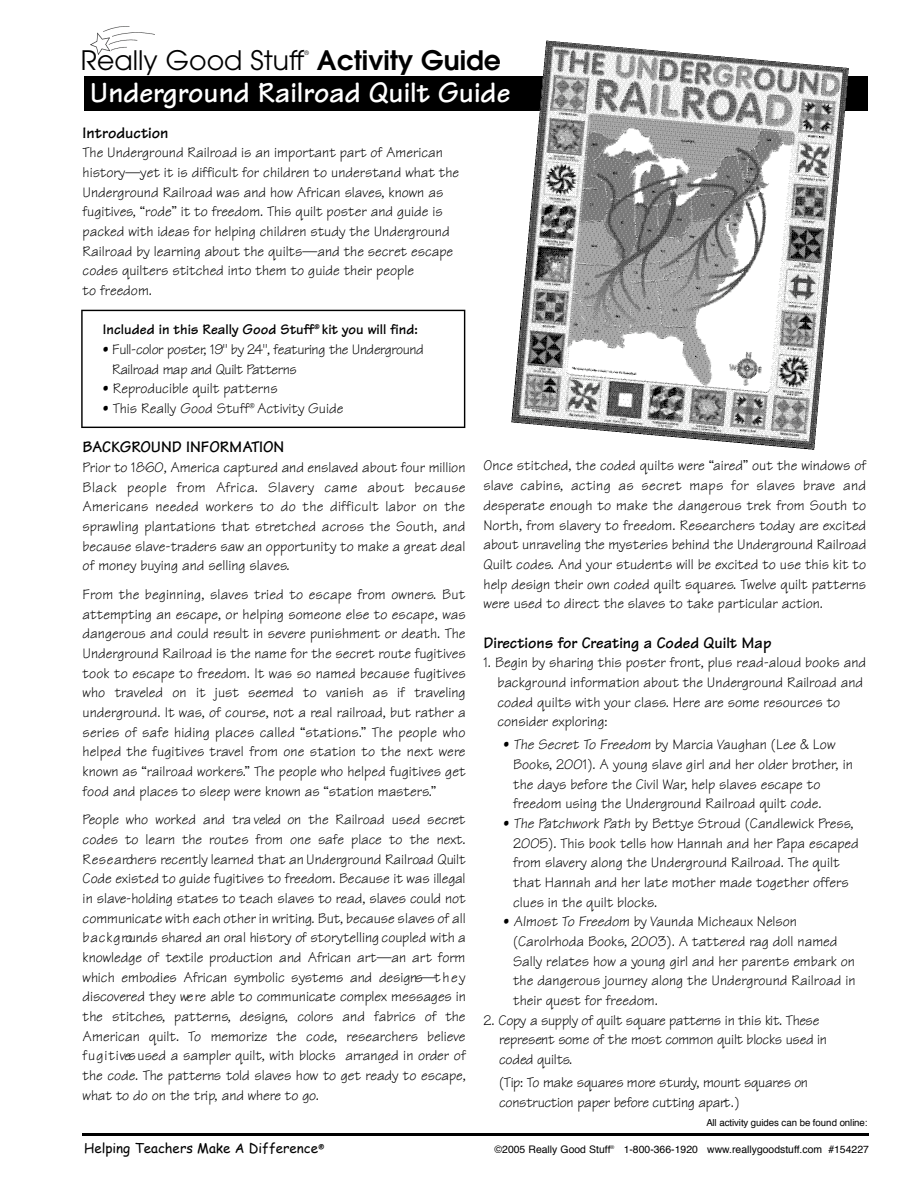
<style>
.page{position:relative;width:921px;height:1188px;background:#fff}
.page>*{position:absolute;margin:0;border:0;box-sizing:border-box;transform-origin:0 0}
.t1{font:700 29.7px "Tekton";color:#fff}
.t2{font:26.7px "Avant Garde";color:#000}
.t3{font:600 26.7px "Avant Garde";color:#000}
.t4{font:700 16.35px "Tekton";color:#000}
.t5{font:14.85px/19.6px "Tekton";color:#000}
.t6{font:14.85px/19.8px "Tekton";letter-spacing:-.025em;color:#000}
.t7{font:14.85px/19.6px "Tekton";letter-spacing:-.03em;color:#000}
.t8{font:700 14.85px "Tekton";color:#000}
.t9{font:13.35px "Comic Sans MS";color:#000}
.t10{font:10.35px "Helvetica";color:#000}
.t11{font:9.6px "Helvetica";color:#000}
.t12{font:6px "Avant Garde";color:#000}
.s1{font-style:italic}
</style>
<div class="page">
<div style="left:84px;top:76px;width:783px;height:34px;background:#000"></div>
<img style="left:90px;top:26px;width:64px;height:28px">
<hr style="left:83px;top:1133px;width:785px;height:3px;background:#000">
<svg style="left:81px;top:310px;width:384px;height:118px"></svg>
<svg style="left:511px;top:41px;width:337px;height:409px"></svg>
<h2 class="t2" style="left:81px;top:44px;width:225px">Really Good Stuff</h2>
<p class="t12" style="left:304px;top:49px;width:6px">®</p>
<h2 class="t3" style="left:317px;top:43px;width:185px">Activity Guide</h2>
<h1 class="t1" style="left:90px;top:73px;width:422px">Underground Railroad Quilt Guide</h1>
<p class="t4" style="left:83px;top:122px;width:87px">Introduction</p>
<p class="t5" style="left:83px;top:143px;width:378px">The Underground Railroad is an important part of American history—yet it is difficult for children to understand what the Underground Railroad was and how African slaves, known as fugitives, “rode” it to freedom. This quilt poster and guide is packed with ideas for helping children study the Underground Railroad by learning about the quilts—and the secret escape codes quilters stitched into them to guide their people<br>to freedom.</p>
<p class="t8" style="left:103px;top:320px;width:316px">Included in this Really Good Stuff<sup>®</sup> kit you will find:</p>
<p class="t7" style="left:112px;top:339px;width:313px;text-indent:-9px">• Full-color poster, 19" by 24", featuring the Underg ro u n d<br>R a ilroad map and Quilt Pa t t e rn s</p>
<p class="t5" style="left:103px;top:379px;width:176px">• Reproducible quilt patterns</p>
<p class="t5" style="left:103px;top:399px;width:242px">• This Really Good Stuff<sup>®</sup> Activity Guide</p>
<p class="t4" style="left:83px;top:437px;width:203px">BACKGROUND INFORMATION</p>
<p class="t5" style="left:83px;top:457px;width:384px;text-align:justify">Prior to 1860, America captured and enslaved about four million Black people from Africa. Slavery came about because Americans needed workers to do the difficult labor on the sprawling plantations that stretched across the South, and because slave-traders saw an opportunity to make a great deal of money buying and selling slaves.</p>
<p class="t5" style="left:83px;top:585px;width:384px;text-align:justify">From the beginning, slaves tried to escape from owners. But attempting an escape, or helping someone else to escape, was dangerous and could result in severe punishment or death. The Underground Railroad is the name for the secret route fugitives took to escape to freedom. It was so named because fugitives who tra veled on it just seemed to vanish as if tra ve lin g underground. It was, of course, not a real railroad, but rather a series of safe hiding places called “stations.” The people who helped the fugitives travel from one station to the next were known as “railroad workers.” The people who helped fugitives get food and places to sleep were known as “station masters.”</p>
<p class="t5" style="left:83px;top:810px;width:384px;text-align:justify">People who worked and tra veled on the Railroad used secre t codes to learn the routes from one safe place to the next.<br>R e s e a rchers recently learned that an Underg round Railroad Quilt Code existed to guide fugitives to freedom. Because it was illegal in slave-holding states to teach slaves to read, slaves could not communicate with each other in writing. But, because slaves of all b a c k g rounds shared an oral history of storytelling coupled with a knowledge of textile production and African art—an art form which embodies African symbolic systems and designs—t h e y d is c o ve red they we re able to communicate complex messages in the stitches, patterns, designs, colors and fabrics of the American quilt. To memorize the code, re s e a rchers believe f u g i t i ves used a sampler quilt, with blocks arranged in order of the code. The patterns told slaves how to get ready to escape, what to do on the trip, and where to go.</p>
<p class="t5" style="left:483px;top:456px;width:384px;text-align:justify">Once stitched, the coded quilts were “aired” out the windows of slave cabins, acting as secret maps for slaves brave and desperate enough to make the dangerous trek from South to North, from slavery to freedom. Researchers today are excited about unraveling the mysteries behind the Underground Railroad Quilt codes. And your students will be excited to use this kit to help design their own coded quilt squares. Twelve quilt patterns were used to direct the slaves to take particular action.</p>
<p class="t4" style="left:483px;top:632px;width:289px">Directions for Creating a Coded Quilt Map</p>
<p class="t5" style="left:497px;top:653px;width:370px;text-indent:-14px">1. Begin by sharing this poster front, plus read-aloud books and background information about the Underground Railroad and coded quilts with your class. Here are some resources to consider exploring:</p>
<p class="t5" style="left:513px;top:735px;width:341px;text-indent:-10px">• <span class="s1">The Secret To Freedom</span> by Marcia Vaughan (Lee &amp; Low Books, 2001). A young slave girl and her older brother, in the days before the Civil War, help slaves escape to freedom using the Underground Railroad quilt code.</p>
<p class="t5" style="left:513px;top:813px;width:347px;text-indent:-10px">• <span class="s1">The Patchwork Path</span> by Bettye Stroud (Candlewick Press, 2005). This book tells how Hannah and her Papa escaped from slavery along the Underground Railroad. The quilt that Hannah and her late mother made together offers clues in the quilt blocks.</p>
<p class="t5" style="left:513px;top:912px;width:344px;text-indent:-10px">• <span class="s1">Almost To Freedom</span> by Vaunda Micheaux Nelson (Carolrhoda Books, 2003). A tattered rag doll named Sally relates how a young girl and her parents embark on the dangerous journey along the Underground Railroad in their quest for freedom.</p>
<p class="t6" style="left:499px;top:1010px;width:329px;text-indent:-16px">2. Copy a supply of quilt square patterns in this kit. These re p resent some of the most common quilt blocks used in coded quilts.</p>
<p class="t6" style="left:499px;top:1073px;width:310px">(Tip: To make squares more sturd y, mount squares on construction paper before cutting apart .)</p>
<p class="t11" style="left:706px;top:1118px;width:162px">All activity guides can be found online:</p>
<p class="t9" style="left:84px;top:1138px;width:242px">Helping Teachers Make A Difference<sup>®</sup></p>
<p class="t10" style="left:494px;top:1145px;width:376px">©2005 Really Good Stuff<sup>®</sup> 1-800-366-1920 www.reallygoodstuff.com #154227</p>
</div>
